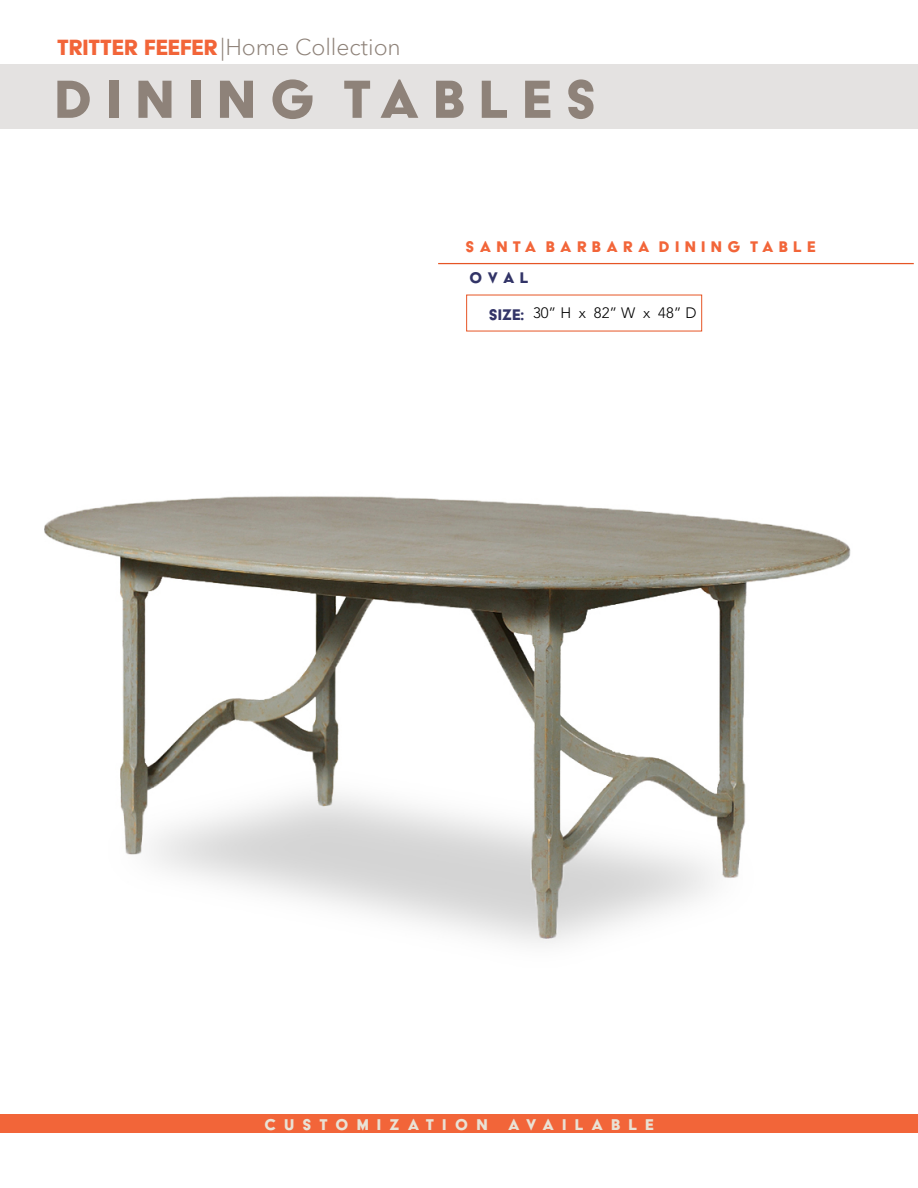
<style>
.page{position:relative;width:918px;height:1188px;background:#fff}
.page>*{position:absolute;margin:0;border:0;box-sizing:border-box;transform-origin:0 0}
.t1{font:61.8px "Acier BAT Text Solid";letter-spacing:.22em;color:#8e8279}
.t2{font:300 22.95px "Avenir Next LTW01";color:#8e8279}
.t3{font:18px "Acier BAT Text Solid";letter-spacing:.45em;color:#e9e2d5}
.t4{font:17.85px "Acier BAT Text Solid";letter-spacing:.3em;color:#f26539}
.t5{font:17.85px "Acier BAT Text Solid";color:#323467}
.t6{font:300 15px "Avenir LT Std";color:#000}
.s1{font-family:"Acier BAT Text Solid";font-weight:400;font-size:25.5px;color:#f26539}
.s2{font-family:"Acier BAT Text Solid";font-weight:400;font-size:17.85px;color:#323467}
</style>
<div class="page">
<img style="left:44px;top:325px;width:807px;height:619px">
<hr style="left:438px;top:263px;width:476px;height:1px;background:#e65525">
<div style="left:0;top:64px;width:918px;height:64px;background:#e4e2e1"></div>
<div style="left:0;top:1114px;width:918px;height:19px;background:#f26539"></div>
<p class="t2" style="left:57px;top:33px;width:345px"><span class="s1">TRITTER FEEFER</span>|Home Collection</p>
<h1 class="t1" style="left:54px;top:67px;width:544px">DINING TABLES</h1>
<p class="t4" style="left:465px;top:237px;width:352px">SANTA BARBARA DINING TABLE</p>
<p class="t5" style="left:469px;top:268px;width:61px">OVAL</p>
<p class="t6" style="left:489px;top:304px;width:209px"><span class="s2">SIZE:</span> 30” H x 82” W x 48” D</p>
<p class="t3" style="left:264px;top:1115px;width:391px">CUSTOMIZATION AVAILABLE</p>
</div>
